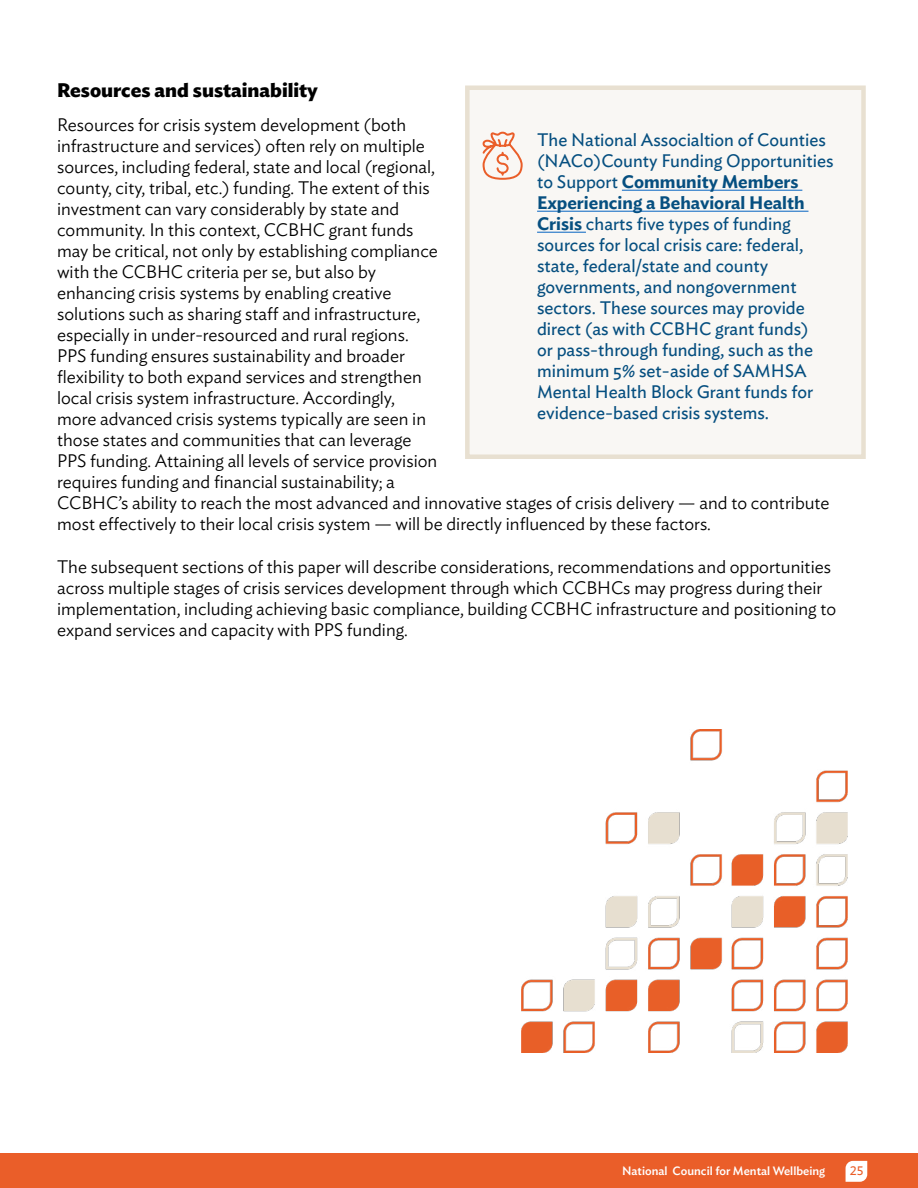
<style>
.page{position:relative;width:918px;height:1188px;background:#fff}
.page>*{position:absolute;margin:0;border:0;box-sizing:border-box;transform-origin:0 0}
.t1{font:700 19.5px "Ideal Sans";color:#000}
.t2{font:300 18px/21px "Ideal Sans";color:#000}
.t3{font:18px/21px "Ideal Sans";color:#064f80}
.t4{font:12.6px "Ideal Sans";color:#ea5e29}
.t5{font:500 12px "Ideal Sans";color:#fff}
.s1{font-weight:600}
</style>
<div class="page">
<div style="left:0;top:1154px;width:918px;height:34px;background:#ea5e29"></div>
<svg style="left:846px;top:1161px;width:21px;height:21px"></svg>
<img style="left:522px;top:729px;width:325px;height:324px">
<div style="left:467px;top:88px;width:397px;height:369px;background:#f9f7f4"></div>
<hr style="left:622px;top:190px;width:180px;height:1px;background:#0563c1">
<hr style="left:537px;top:211px;width:271px;height:1px;background:#0563c1">
<hr style="left:537px;top:232px;width:49px;height:1px;background:#0563c1">
<div style="left:465px;top:86px;width:401px;height:373px;border:4px solid #e8e0d1"></div>
<svg style="left:482px;top:131px;width:41px;height:49px"></svg>
<p class="t1" style="left:57px;top:74px;width:262px">Resources and sustainability</p>
<p class="t2" style="left:57px;top:113px;width:774px">Resources for crisis system development (both<br>infrastructure and services) often rely on multiple<br>sources, including federal, state and local (regional,<br>county, city, tribal, etc.) funding. The extent of this<br>investment can vary considerably by state and<br>community. In this context, CCBHC grant funds<br>may be critical, not only by establishing compliance<br>with the CCBHC criteria per se, but also by<br>enhancing crisis systems by enabling creative<br>solutions such as sharing staff and infrastructure,<br>especially in under-resourced and rural regions.<br>PPS funding ensures sustainability and broader<br>flexibility to both expand services and strengthen<br>local crisis system infrastructure. Accordingly,<br>more advanced crisis systems typically are seen in<br>those states and communities that can leverage<br>PPS funding. Attaining all levels of service provision<br>requires funding and financial sustainability; a<br>CCBHC’s ability to reach the most advanced and innovative stages of crisis delivery — and to contribute most effectively to their local crisis system — will be directly influenced by these factors.</p>
<p class="t2" style="left:57px;top:555px;width:781px">The subsequent sections of this paper will describe considerations, recommendations and opportunities across multiple stages of crisis services development through which CCBHCs may progress during their implementation, including achieving basic compliance, building CCBHC infrastructure and positioning to expand services and capacity with PPS funding.</p>
<p class="t3" style="left:537px;top:128px;width:298px">The National Associaltion of Counties (NAC0)County Funding Opportunities to Support <span class="s1">Community Members Experiencing a Behavioral Health Crisis</span> charts five types of funding sources for local crisis care: federal, state, federal/state and county governments, and nongovernment sectors. These sources may provide direct (as with CCBHC grant funds)<br>or pass-through funding, such as the minimum 5% set-aside of SAMHSA Mental Health Block Grant funds for evidence-based crisis systems.</p>
<p class="t5" style="left:622px;top:1162px;width:204px">National Council for Mental Wellbeing</p>
<p class="t4" style="left:850px;top:1161px;width:15px">25</p>
</div>
